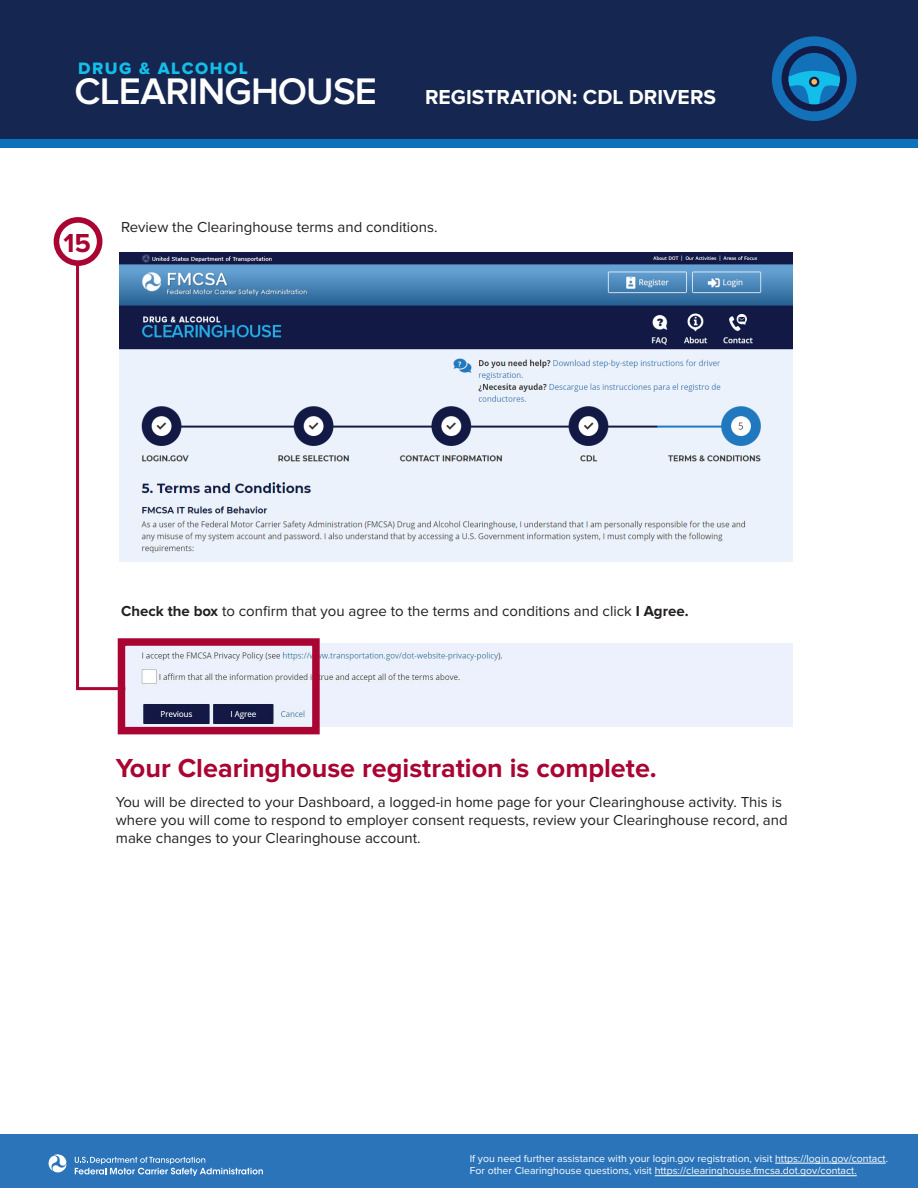
<style>
.page{position:relative;width:918px;height:1188px;background:#fff}
.page>*{position:absolute;margin:0;border:0;box-sizing:border-box;transform-origin:0 0}
.t1{font:600 38.4px "Proxima Nova";letter-spacing:-.025em;color:#fff}
.t2{font:700 27px "Proxima Nova";color:#a90432}
.t3{font:700 21px "Proxima Nova";color:#fff}
.t4{font:17.1px "Proxima Nova Extrabld";letter-spacing:.09em;color:#13bee8}
.t5{font:15px/18px "Proxima Nova";color:#231f20}
.t6{font:10.5px/12.6px "Proxima Nova";color:#fff}
.s1{font-weight:700}
</style>
<div class="page">
<div style="left:0;top:0;width:918px;height:145px;background:#152650"></div>
<div style="left:0;top:139px;width:918px;height:8px;background:#0c73bb"></div>
<div style="left:772px;top:36px;width:85px;height:85px;background:#1371b9;border-radius:50%"></div>
<svg style="left:786px;top:71px;width:55px;height:35px"></svg>
<div style="left:782px;top:46px;width:65px;height:65px;border:7px solid #121a45;border-radius:50%"></div>
<div style="left:810px;top:78px;width:8px;height:8px;background:#f3bc58;border-radius:50%"></div>
<div style="left:809px;top:77px;width:10px;height:10px;border:2px solid #181e4a;border-radius:50%"></div>
<div style="left:0;top:1134px;width:918px;height:54px;background:#2b74ba"></div>
<svg style="left:48px;top:1154px;width:19px;height:19px"></svg>
<svg style="left:75px;top:1157px;width:188px;height:19px"></svg>
<hr style="left:775px;top:1163px;width:111px;height:1px;background:#fff">
<hr style="left:655px;top:1175px;width:202px;height:1px;background:#fff">
<img style="left:127px;top:644px;width:666px;height:83px">
<img style="left:119px;top:253px;width:674px;height:309px">
<div style="left:54px;top:217px;width:48px;height:49px;border:6px solid #a90432;border-radius:50%"></div>
<svg style="left:75px;top:259px;width:53px;height:433px"></svg>
<div style="left:118px;top:638px;width:202px;height:96px;border:8px solid #a90432"></div>
<p class="t4" style="left:78px;top:62px;width:171px">DRUG &amp; ALCOHOL</p>
<h1 class="t1" style="left:75px;top:78px;width:304px">CLEARINGHOUSE</h1>
<h3 class="t3" style="left:425px;top:89px;width:293px">REGISTRATION: CDL DRIVERS</h3>
<h2 class="t2" style="left:64px;top:232px;width:29px">15</h2>
<p class="t5" style="left:121px;top:219px;width:318px">Review the Clearinghouse terms and conditions.</p>
<p class="t5" style="left:121px;top:602px;width:569px"><span class="s1">Check the box</span> to confirm that you agree to the terms and conditions and click <span class="s1">I Agree.</span></p>
<h2 class="t2" style="left:116px;top:758px;width:542px">Your Clearinghouse registration is complete.</h2>
<p class="t5" style="left:116px;top:794px;width:673px">You will be directed to your Dashboard, a logged-in home page for your Clearinghouse activity. This is where you will come to respond to employer consent requests, review your Clearinghouse record, and make changes to your Clearinghouse account.</p>
<p class="t6" style="left:470px;top:1153px;width:420px">If you need further assistance with your login.gov registration, visit https://login.gov/contact.<br>For other Clearinghouse questions, visit https://clearinghouse.fmcsa.dot.gov/contact.</p>
</div>
